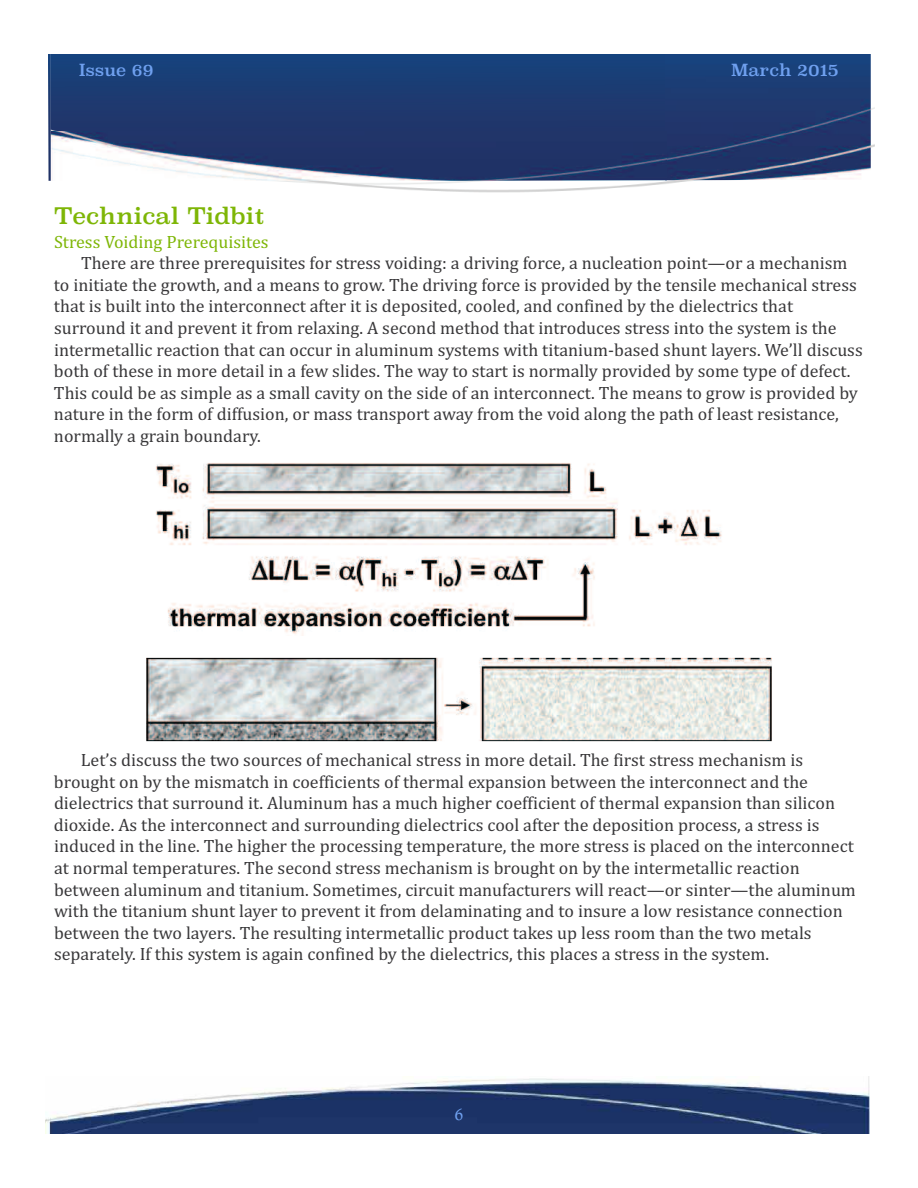
<style>
.page{position:relative;width:918px;height:1188px;background:#fff}
.page>*{position:absolute;margin:0;border:0;box-sizing:border-box;transform-origin:0 0}
.t1{font:22.5px "Superclarendon";color:#7eb606}
.t2{font:18px/21.6px "Cambria";color:#39383a}
.t3{font:18px "Cambria";color:#7eb606}
.t4{font:16.5px "Superclarendon";color:#6fa0ef}
.t5{font:16.5px "Calisto";color:#6fa0ef}
</style>
<div class="page">
<img style="left:48px;top:54px;width:3px;height:127px">
<img style="left:51px;top:54px;width:820px;height:127px">
<img style="left:45px;top:1077px;width:825px;height:57px">
<img style="left:156px;top:463px;width:566px;height:173px">
<img style="left:146px;top:658px;width:626px;height:83px">
<p class="t4" style="left:79px;top:59px;width:76px">Issue 69</p>
<p class="t4" style="left:731px;top:59px;width:109px">March 2015</p>
<p class="t1" style="left:54px;top:201px;width:212px">Technical Tidbit</p>
<p class="t3" style="left:54px;top:231px;width:216px">Stress Voiding Prerequisites</p>
<p class="t2" style="left:54px;top:252px;width:810px;text-indent:27px">There are three prerequisites for stress voiding: a driving force, a nucleation point—or a mechanism to initiate the growth, and a means to grow. The driving force is provided by the tensile mechanical stress that is built into the interconnect after it is deposited, cooled, and confined by the dielectrics that surround it and prevent it from relaxing. A second method that introduces stress into the system is the intermetallic reaction that can occur in aluminum systems with titanium-based shunt layers. We’ll discuss both of these in more detail in a few slides. The way to start is normally provided by some type of defect.<br>This could be as simple as a small cavity on the side of an interconnect. The means to grow is provided by nature in the form of diffusion, or mass transport away from the void along the path of least resistance, normally a grain boundary.</p>
<p class="t2" style="left:54px;top:749px;width:803px;text-indent:27px">Let’s discuss the two sources of mechanical stress in more detail. The first stress mechanism is brought on by the mismatch in coefficients of thermal expansion between the interconnect and the dielectrics that surround it. Aluminum has a much higher coefficient of thermal expansion than silicon dioxide. As the interconnect and surrounding dielectrics cool after the deposition process, a stress is induced in the line. The higher the processing temperature, the more stress is placed on the interconnect at normal temperatures. The second stress mechanism is brought on by the intermetallic reaction between aluminum and titanium. Sometimes, circuit manufacturers will react—or sinter—the aluminum with the titanium shunt layer to prevent it from delaminating and to insure a low resistance connection between the two layers. The resulting intermetallic product takes up less room than the two metals separately. If this system is again confined by the dielectrics, this places a stress in the system.</p>
<p class="t5" style="left:455px;top:1108px;width:10px">6</p>
</div>
